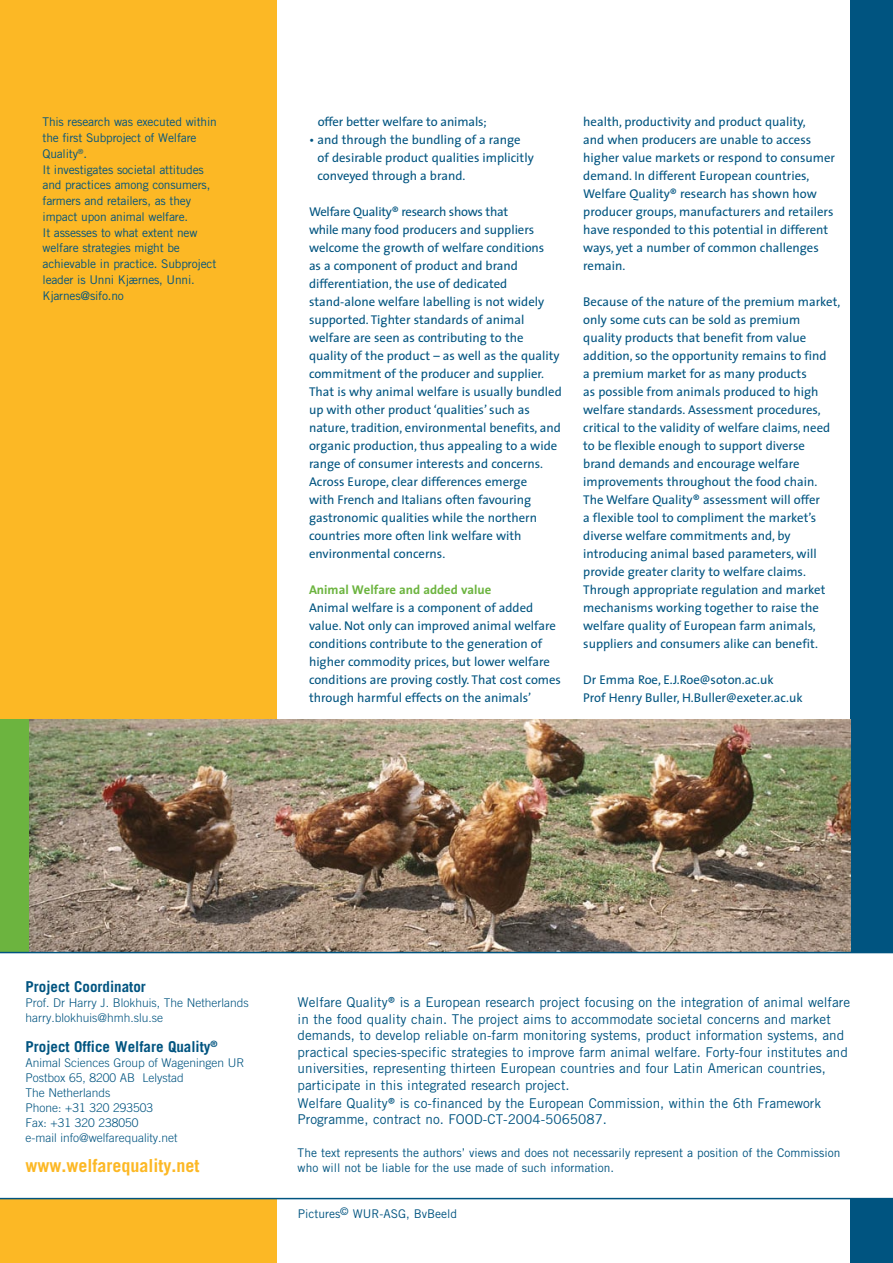
<style>
.page{position:relative;width:893px;height:1263px;background:#fff}
.page>*{position:absolute;margin:0;border:0;box-sizing:border-box;transform-origin:0 0}
.t1{font:700 18px "Trade Gothic";color:#fcb825}
.t2{font:700 15px "Trade Gothic";color:#005480}
.t3{font:13.5px/16.5px "Trade Gothic";color:#005480}
.t4{font:12.75px/18px "The Sans";color:#005480}
.t5{font:700 12.75px "The Sans";color:#6cb43f}
.t6{font:12px/15.8px "Trade Gothic";letter-spacing:-.015em;color:#005480}
.t7{font:300 12px/15px "Trade Gothic";color:#005480}
.s1{font-family:"The Sans"}
</style>
<div class="page">
<div style="left:0;top:0;width:276px;height:1263px;background:#fcb825"></div>
<div style="left:850px;top:0;width:43px;height:1263px;background:#005480"></div>
<img style="left:29px;top:720px;width:821px;height:232px">
<div style="left:0;top:719px;width:29px;height:233px;background:#6cb43f"></div>
<div style="left:0;top:952px;width:893px;height:247px;background:#fff"></div>
<hr style="left:0;top:1198px;width:893px;height:1px;background:#005480">
<hr style="left:0;top:952px;width:893px;height:1px;background:#005480">
<p class="t6" style="left:43px;top:114px;width:176px">This research was executed within the first Subproject of Welfare<br>Quality<sup>®</sup>.<br>It investigates societal attitudes and practices among consumers, farmers and retailers, as they impact upon animal welfare.<br>It assesses to what extent new welfare strategies might be achievable in practice. Subproject leader is Unni Kjærnes, Unni.<br>Kjarnes@sifo.no</p>
<p class="t4" style="left:318px;top:112px;width:171px">offer better welfare to animals;</p>
<p class="t4" style="left:318px;top:130px;width:218px;text-indent:-9px">• and through the bundling of a range of desirable product qualities implicitly conveyed through a brand.</p>
<p class="t4" style="left:309px;top:202px;width:254px">Welfare Quality® research shows that<br>while many food producers and suppliers welcome the growth of welfare conditions<br>as a component of product and brand differentiation, the use of dedicated stand-alone welfare labelling is not widely supported. Tighter standards of animal welfare are seen as contributing to the quality of the product – as well as the quality commitment of the producer and supplier.<br>That is why animal welfare is usually bundled up with other product ‘qualities’ such as nature, tradition, environmental benefits, and organic production, thus appealing to a wide range of consumer interests and concerns.<br>Across Europe, clear differences emerge<br>with French and Italians often favouring gastronomic qualities while the northern countries more often link welfare with environmental concerns.</p>
<p class="t5" style="left:309px;top:579px;width:184px">Animal Welfare and added value</p>
<p class="t4" style="left:309px;top:598px;width:254px">Animal welfare is a component of added value. Not only can improved animal welfare conditions contribute to the generation of higher commodity prices, but lower welfare conditions are proving costly. That cost comes through harmful effects on the animals’</p>
<p class="t4" style="left:583px;top:112px;width:253px">health, productivity and product quality,<br>and when producers are unable to access higher value markets or respond to consumer demand. In different European countries, Welfare Quality® research has shown how producer groups, manufacturers and retailers have responded to this potential in different ways, yet a number of common challenges remain.</p>
<p class="t4" style="left:583px;top:292px;width:259px">Because of the nature of the premium market, only some cuts can be sold as premium quality products that benefit from value addition, so the opportunity remains to find<br>a premium market for as many products<br>as possible from animals produced to high welfare standards. Assessment procedures, critical to the validity of welfare claims, need to be flexible enough to support diverse brand demands and encourage welfare improvements throughout the food chain.<br>The Welfare Quality® assessment will offer<br>a flexible tool to compliment the market’s diverse welfare commitments and, by introducing animal based parameters, will provide greater clarity to welfare claims.<br>Through appropriate regulation and market mechanisms working together to raise the welfare quality of European farm animals, suppliers and consumers alike can benefit.</p>
<p class="t4" style="left:583px;top:670px;width:221px">Dr Emma Roe, E.J.Roe@soton.ac.uk<br>Prof Henry Buller, H.Buller@exeter.ac.uk</p>
<p class="t2" style="left:26px;top:977px;width:122px">Project Coordinator</p>
<p class="t7" style="left:26px;top:995px;width:225px">Prof. Dr Harry J. Blokhuis, The Netherlands harry.blokhuis@hmh.slu.se</p>
<p class="t2" style="left:26px;top:1037px;width:194px">Project Office Welfare Quality<sup>®</sup></p>
<p class="t7" style="left:26px;top:1055px;width:221px">Animal Sciences Group of Wageningen UR<br>Postbox 65, 8200 AB Lelystad<br>The Netherlands<br>Phone: +31 320 293503<br>Fax: +31 320 238050<br>e-mail info@welfarequality.net</p>
<h1 class="t1" style="left:26px;top:1154px;width:176px">www.welfarequality.net</h1>
<p class="t3" style="left:298px;top:994px;width:554px">Welfare Quality<span class="s1">®</span> is a European research project focusing on the integration of animal welfare in the food quality chain. The project aims to accommodate societal concerns and market demands, to develop reliable on-farm monitoring systems, product information systems, and practical species-specific strategies to improve farm animal welfare. Forty-four institutes and universities, representing thirteen European countries and four Latin American countries, participate in this integrated research project.</p>
<p class="t3" style="left:298px;top:1094px;width:525px">Welfare Quality<span class="s1">®</span> is co-financed by the European Commission, within the 6th Framework<br>Programme, contract no. FOOD-CT-2004-5065087.</p>
<p class="t6" style="left:298px;top:1145px;width:544px;line-height:15px">The text represents the authors’ views and does not necessarily represent a position of the Commission who will not be liable for the use made of such information.</p>
<p class="t6" style="left:298px;top:1206px;width:161px">Pictures<sup>©</sup> WUR-ASG, BvBeeld</p>
</div>
